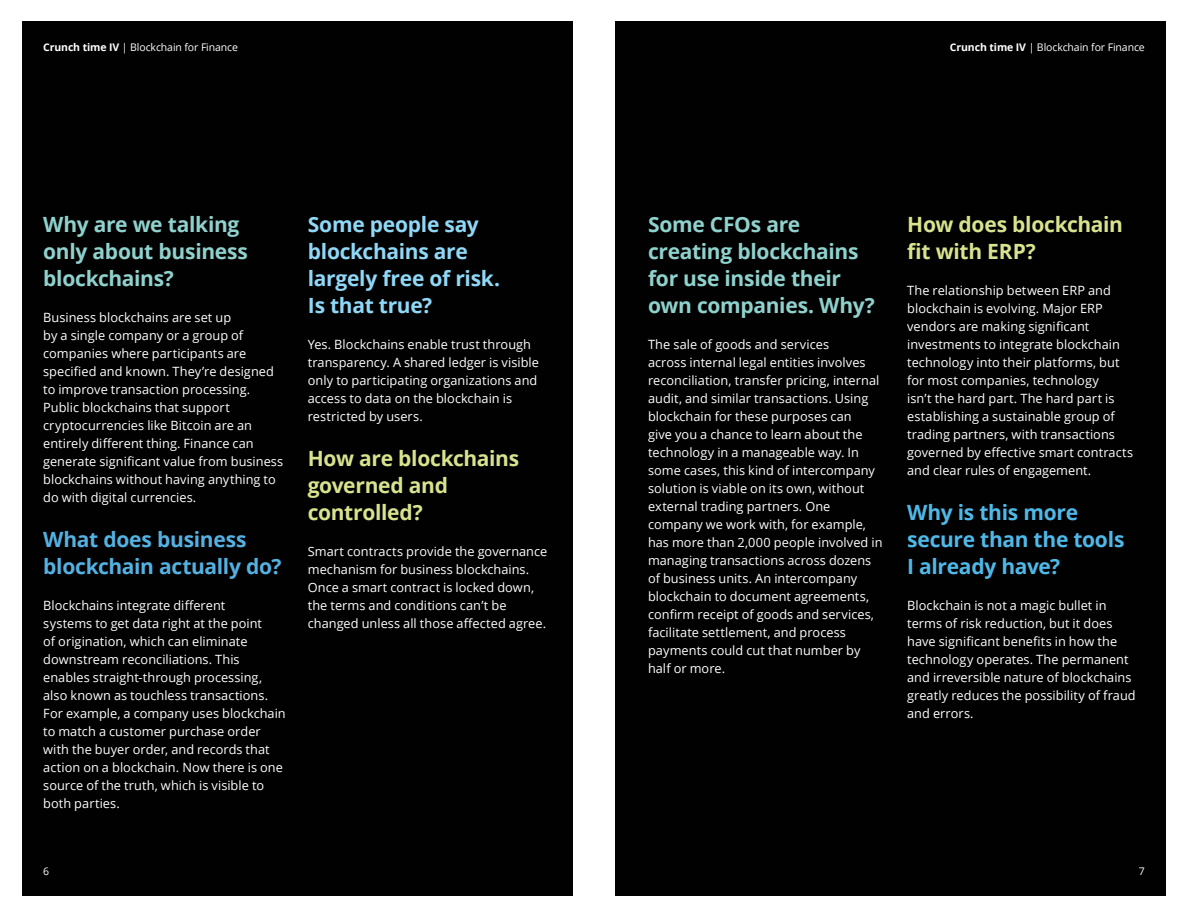
<style>
.page{position:relative;width:1188px;height:918px;background:#fff}
.page>*{position:absolute;margin:0;border:0;box-sizing:border-box;transform-origin:0 0}
.t1{font:700 21px/27px "Open Sans";letter-spacing:-.015em;color:#8fd2cd}
.t2{font:700 21px/27px "Open Sans";letter-spacing:-.015em;color:#d9e38d}
.t3{font:700 21px/27px "Open Sans";letter-spacing:-.015em;color:#8fd8f7}
.t4{font:700 21px/27px "Open Sans";letter-spacing:-.015em;color:#4eb9e9}
.t5{font:700 21px/27px "Open Sans";letter-spacing:-.015em;color:#53b2e3}
.t6{font:12.75px/18px "Open Sans";letter-spacing:.005em;color:#fff}
.t7{font:10.5px "Open Sans";letter-spacing:-.01em;color:#fff}
.s1{font-weight:700}
</style>
<div class="page">
<div style="left:22px;top:22px;width:550px;height:874px;background:#010101"></div>
<div style="left:616px;top:22px;width:550px;height:874px;background:#010101"></div>
<p class="t7" style="left:43px;top:40px;width:196px"><span class="s1">Crunch time IV</span> | Blockchain for Finance</p>
<p class="t7" style="left:950px;top:40px;width:196px"><span class="s1">Crunch time IV</span> | Blockchain for Finance</p>
<h1 class="t1" style="left:43px;top:210px;width:206px">Why are we talking only about business blockchains?</h1>
<p class="t6" style="left:43px;top:308px;width:242px">Business blockchains are set up<br>by a single company or a group of companies where participants are specified and known. They’re designed to improve transaction processing.<br>Public blockchains that support cryptocurrencies like Bitcoin are an entirely different thing. Finance can generate significant value from business blockchains without having anything to do with digital currencies.</p>
<h1 class="t5" style="left:43px;top:525px;width:240px">What does business blockchain actually do?</h1>
<p class="t6" style="left:43px;top:596px;width:244px">Blockchains integrate different<br>systems to get data right at the point<br>of origination, which can eliminate downstream reconciliations. This enables straight-through processing, also known as touchless transactions.<br>For example, a company uses blockchain to match a customer purchase order with the buyer order, and records that action on a blockchain. Now there is one source of the truth, which is visible to both parties.</p>
<h1 class="t3" style="left:308px;top:210px;width:194px">Some people say blockchains are largely free of risk.<br>Is that true?</h1>
<p class="t6" style="left:308px;top:335px;width:233px">Yes. Blockchains enable trust through transparency. A shared ledger is visible only to participating organizations and access to data on the blockchain is restricted by users.</p>
<h1 class="t2" style="left:308px;top:444px;width:213px">How are blockchains governed and controlled?</h1>
<p class="t6" style="left:308px;top:542px;width:241px">Smart contracts provide the governance mechanism for business blockchains.<br>Once a smart contract is locked down, the terms and conditions can’t be changed unless all those affected agree.</p>
<h1 class="t1" style="left:648px;top:210px;width:228px">Some CFOs are creating blockchains for use inside their own companies. Why?</h1>
<p class="t6" style="left:648px;top:335px;width:236px">The sale of goods and services<br>across internal legal entities involves reconciliation, transfer pricing, internal audit, and similar transactions. Using blockchain for these purposes can<br>give you a chance to learn about the technology in a manageable way. In some cases, this kind of intercompany solution is viable on its own, without external trading partners. One company we work with, for example, has more than 2,000 people involved in managing transactions across dozens of business units. An intercompany blockchain to document agreements, confirm receipt of goods and services, facilitate settlement, and process payments could cut that number by half or more.</p>
<h1 class="t2" style="left:907px;top:210px;width:217px">How does blockchain fit with ERP?</h1>
<p class="t6" style="left:907px;top:281px;width:227px">The relationship between ERP and blockchain is evolving. Major ERP vendors are making significant investments to integrate blockchain technology into their platforms, but for most companies, technology<br>isn’t the hard part. The hard part is establishing a sustainable group of trading partners, with transactions governed by effective smart contracts and clear rules of engagement.</p>
<h1 class="t4" style="left:907px;top:498px;width:219px">Why is this more secure than the tools<br>I already have?</h1>
<p class="t6" style="left:907px;top:596px;width:230px">Blockchain is not a magic bullet in terms of risk reduction, but it does have significant benefits in how the technology operates. The permanent and irreversible nature of blockchains greatly reduces the possibility of fraud and errors.</p>
<p class="t7" style="left:43px;top:864px;width:8px">6</p>
<p class="t7" style="left:1139px;top:864px;width:8px">7</p>
</div>
